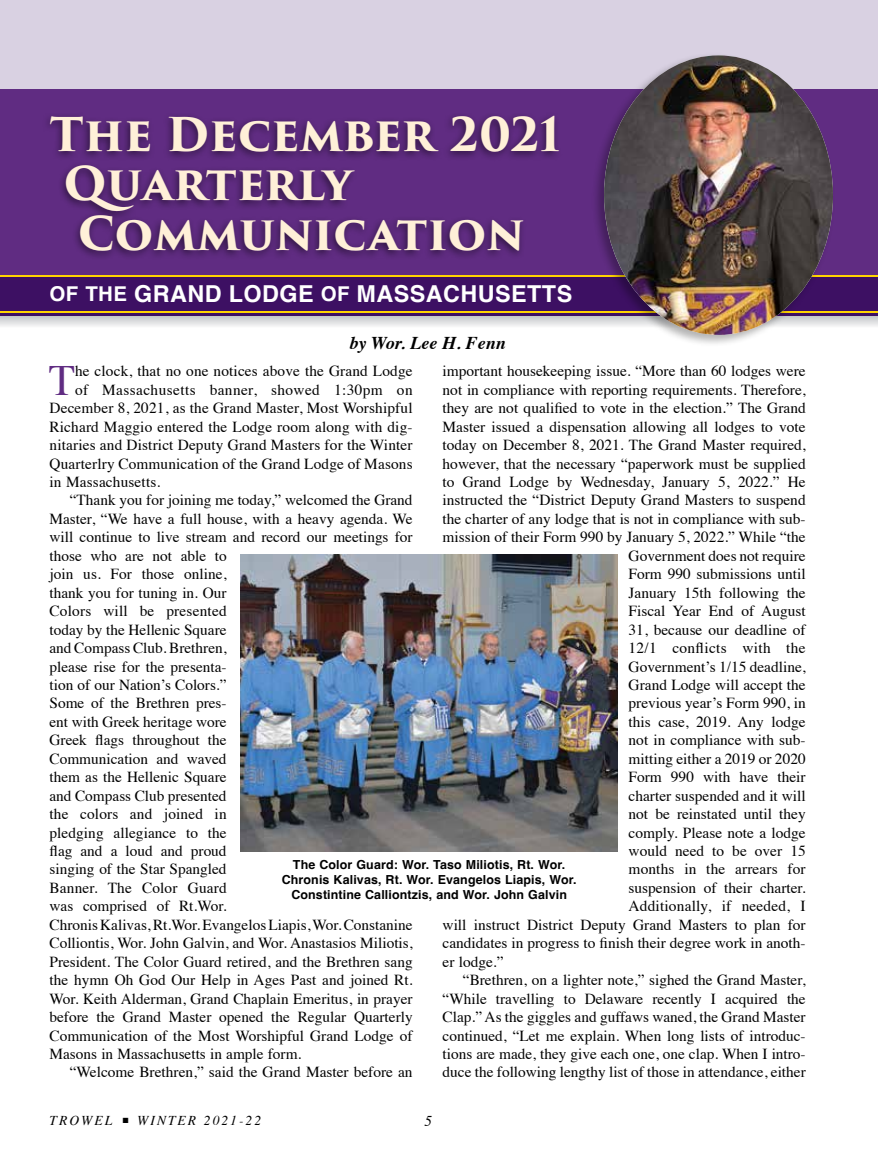
<style>
.page{position:relative;width:878px;height:1161px;background:#fff}
.page>*{position:absolute;margin:0;border:0;box-sizing:border-box;transform-origin:0 0}
.t1{font:700 45.45px "Trajan Pro 3";letter-spacing:-.01em;color:#fff0d8}
.t2{font:43.2px "Times";color:#602c82}
.t3{font:700 23.4px "Helvetica";letter-spacing:.02em;color:#fff}
.t4{font:italic 700 18px "Times";color:#000}
.t5{font:15.3px "Times";color:#000}
.t6{font:15.3px "Times";letter-spacing:.025em;color:#000}
.t7{font:15.3px "Times";letter-spacing:.02em;color:#000}
.t8{font:italic 15px "Times";color:#000}
.t9{font:italic 13.5px "Times";letter-spacing:.15em;color:#000}
.t10{font:700 12.45px/15px "Helvetica";letter-spacing:.01em;color:#000;text-align:center}
.s1{font-size:20.4px}
</style>
<div class="page">
<div style="left:0;top:0;width:878px;height:95px;background:#d9d1e2"></div>
<svg style="left:0;top:315px;width:878px;height:11px;background:#ccc9d2"></svg>
<div style="left:0;top:90px;width:878px;height:187px;background:#602c82"></div>
<div style="left:0;top:277px;width:878px;height:34px;background:#3d1063"></div>
<hr style="left:0;top:311px;width:878px;height:2px;background:#ffd400">
<hr style="left:0;top:275px;width:878px;height:2px;background:#ffd400">
<hr style="left:0;top:313px;width:878px;height:2px;background:#3d1063">
<div style="left:42px;top:112px;width:521px;height:149px;background:#000;opacity:.5"></div>
<div style="left:591px;top:53px;width:244px;height:294px;background:#000;opacity:.3"></div>
<img style="left:604px;top:55px;width:229px;height:280px">
<img style="left:240px;top:555px;width:377px;height:297px">
<h1 class="t1" style="left:50px;top:101px;width:512px">The December 2021</h1>
<h1 class="t1" style="left:64px;top:150px;width:290px">Quarterly</h1>
<h1 class="t1" style="left:78px;top:200px;width:448px">Communication</h1>
<h3 class="t3" style="left:50px;top:280px;width:524px"><span class="s1">OF THE</span> GRAND LODGE <span class="s1">OF</span> MASSACHUSETTS</h3>
<p class="t4" style="left:349px;top:326px;width:158px">by Wor. Lee H. Fenn</p>
<p class="t5" style="left:442px;top:357px;width:364px">important housekeeping issue. “More than 60 lodges were</p>
<p class="t5" style="left:442px;top:375px;width:364px">not in compliance with reporting requirements. Therefore,</p>
<p class="t5" style="left:442px;top:394px;width:364px">they are not qualified to vote in the election.” The Grand</p>
<p class="t5" style="left:442px;top:412px;width:364px">Master issued a dispensation allowing all lodges to vote</p>
<p class="t5" style="left:442px;top:431px;width:364px">today on December 8, 2021. The Grand Master required,</p>
<p class="t5" style="left:442px;top:449px;width:364px">however, that the necessary “paperwork must be supplied</p>
<p class="t5" style="left:442px;top:468px;width:364px">to Grand Lodge by Wednesday, January 5, 2022.” He</p>
<p class="t5" style="left:442px;top:486px;width:364px">instructed the “District Deputy Grand Masters to suspend</p>
<p class="t5" style="left:442px;top:504px;width:364px">the charter of any lodge that is not in compliance with sub-</p>
<p class="t5" style="left:442px;top:523px;width:364px">mission of their Form 990 by January 5, 2022.” While “the</p>
<p class="t5" style="left:628px;top:541px;width:179px">Government does not require</p>
<p class="t5" style="left:628px;top:560px;width:178px">Form 990 submissions until</p>
<p class="t5" style="left:628px;top:578px;width:178px">January 15th following the</p>
<p class="t5" style="left:628px;top:597px;width:178px">Fiscal Year End of August</p>
<p class="t5" style="left:628px;top:615px;width:179px">31, because our deadline of</p>
<p class="t7" style="left:628px;top:634px;width:179px">12/1 conflicts with the</p>
<p class="t5" style="left:628px;top:652px;width:179px">Government’s 1/15 deadline,</p>
<p class="t5" style="left:628px;top:671px;width:179px">Grand Lodge will accept the</p>
<p class="t5" style="left:628px;top:689px;width:179px">previous year’s Form 990, in</p>
<p class="t5" style="left:628px;top:707px;width:179px">this case, 2019. Any lodge</p>
<p class="t5" style="left:628px;top:726px;width:178px">not in compliance with sub-</p>
<p class="t5" style="left:628px;top:744px;width:179px">mitting either a 2019 or 2020</p>
<p class="t5" style="left:628px;top:763px;width:178px">Form 990 with have their</p>
<p class="t5" style="left:628px;top:781px;width:179px">charter suspended and it will</p>
<p class="t5" style="left:628px;top:800px;width:179px">not be reinstated until they</p>
<p class="t5" style="left:628px;top:818px;width:179px">comply. Please note a lodge</p>
<p class="t5" style="left:628px;top:837px;width:179px">would need to be over 15</p>
<p class="t5" style="left:628px;top:855px;width:179px">months in the arrears for</p>
<p class="t5" style="left:628px;top:873px;width:179px">suspension of their charter.</p>
<p class="t5" style="left:628px;top:892px;width:179px">Additionally, if needed, I</p>
<p class="t5" style="left:442px;top:910px;width:364px">will instruct District Deputy Grand Masters to plan for</p>
<p class="t5" style="left:442px;top:929px;width:364px">candidates in progress to finish their degree work in anoth-</p>
<p class="t5" style="left:442px;top:947px;width:63px">er lodge.”</p>
<p class="t5" style="left:463px;top:966px;width:344px">“Brethren, on a lighter note,” sighed the Grand Master,</p>
<p class="t5" style="left:442px;top:984px;width:364px">“While travelling to Delaware recently I acquired the</p>
<p class="t5" style="left:442px;top:1003px;width:364px">Clap.” As the giggles and guffaws waned, the Grand Master</p>
<p class="t5" style="left:442px;top:1021px;width:364px">continued, “Let me explain. When long lists of introduc-</p>
<p class="t5" style="left:442px;top:1040px;width:364px">tions are made, they give each one, one clap. When I intro-</p>
<p class="t5" style="left:442px;top:1058px;width:364px">duce the following lengthy list of those in attendance, either</p>
<h2 class="t2" style="left:49px;top:340px;width:28px">T</h2>
<p class="t5" style="left:75px;top:357px;width:339px">he clock, that no one notices above the Grand Lodge</p>
<p class="t6" style="left:75px;top:375px;width:339px">of Massachusetts banner, showed 1:30pm on</p>
<p class="t5" style="left:50px;top:394px;width:364px">December 8, 2021, as the Grand Master, Most Worshipful</p>
<p class="t5" style="left:50px;top:412px;width:364px">Richard Maggio entered the Lodge room along with dig-</p>
<p class="t5" style="left:50px;top:431px;width:364px">nitaries and District Deputy Grand Masters for the Winter</p>
<p class="t5" style="left:50px;top:449px;width:364px">Quarterlry Communication of the Grand Lodge of Masons</p>
<p class="t5" style="left:50px;top:468px;width:112px">in Massachusetts.</p>
<p class="t5" style="left:70px;top:486px;width:344px">“Thank you for joining me today,” welcomed the Grand</p>
<p class="t5" style="left:50px;top:504px;width:364px">Master, “We have a full house, with a heavy agenda. We</p>
<p class="t5" style="left:50px;top:523px;width:364px">will continue to live stream and record our meetings for</p>
<p class="t5" style="left:50px;top:541px;width:179px">those who are not able to</p>
<p class="t5" style="left:50px;top:560px;width:179px">join us. For those online,</p>
<p class="t5" style="left:50px;top:578px;width:178px">thank you for tuning in. Our</p>
<p class="t5" style="left:50px;top:597px;width:179px">Colors will be presented</p>
<p class="t5" style="left:50px;top:615px;width:179px">today by the Hellenic Square</p>
<p class="t5" style="left:50px;top:634px;width:178px">and Compass Club. Brethren,</p>
<p class="t5" style="left:50px;top:652px;width:178px">please rise for the presenta-</p>
<p class="t5" style="left:50px;top:671px;width:178px">tion of our Nation’s Colors.”</p>
<p class="t5" style="left:50px;top:689px;width:178px">Some of the Brethren pres-</p>
<p class="t5" style="left:50px;top:707px;width:179px">ent with Greek heritage wore</p>
<p class="t5" style="left:50px;top:726px;width:179px">Greek flags throughout the</p>
<p class="t5" style="left:50px;top:744px;width:179px">Communication and waved</p>
<p class="t5" style="left:50px;top:763px;width:179px">them as the Hellenic Square</p>
<p class="t5" style="left:50px;top:781px;width:179px">and Compass Club presented</p>
<p class="t5" style="left:50px;top:800px;width:179px">the colors and joined in</p>
<p class="t5" style="left:50px;top:818px;width:179px">pledging allegiance to the</p>
<p class="t5" style="left:50px;top:837px;width:179px">flag and a loud and proud</p>
<p class="t5" style="left:50px;top:855px;width:179px">singing of the Star Spangled</p>
<p class="t5" style="left:50px;top:873px;width:179px">Banner. The Color Guard</p>
<p class="t5" style="left:50px;top:892px;width:178px">was comprised of Rt.Wor.</p>
<p class="t5" style="left:50px;top:910px;width:364px">Chronis Kalivas, Rt.Wor. Evangelos Liapis, Wor. Constanine</p>
<p class="t5" style="left:50px;top:929px;width:364px">Colliontis, Wor. John Galvin, and Wor. Anastasios Miliotis,</p>
<p class="t5" style="left:50px;top:947px;width:364px">President. The Color Guard retired, and the Brethren sang</p>
<p class="t5" style="left:50px;top:966px;width:364px">the hymn Oh God Our Help in Ages Past and joined Rt.</p>
<p class="t5" style="left:50px;top:984px;width:364px">Wor. Keith Alderman, Grand Chaplain Emeritus, in prayer</p>
<p class="t5" style="left:50px;top:1003px;width:364px">before the Grand Master opened the Regular Quarterly</p>
<p class="t5" style="left:50px;top:1021px;width:364px">Communication of the Most Worshipful Grand Lodge of</p>
<p class="t5" style="left:50px;top:1040px;width:253px">Masons in Massachusetts in ample form.</p>
<p class="t5" style="left:70px;top:1058px;width:344px">“Welcome Brethren,” said the Grand Master before an</p>
<p class="t10" style="left:282px;top:859px;width:296px">The Color Guard: Wor. Taso Miliotis, Rt. Wor.<br>Chronis Kalivas, Rt. Wor. Evangelos Liapis, Wor.<br>Constintine Calliontzis, and Wor. John Galvin</p>
<p class="t9" style="left:50px;top:1109px;width:213px">TROWEL ■ WINTER 2021-22</p>
<p class="t8" style="left:424px;top:1108px;width:9px">5</p>
</div>
